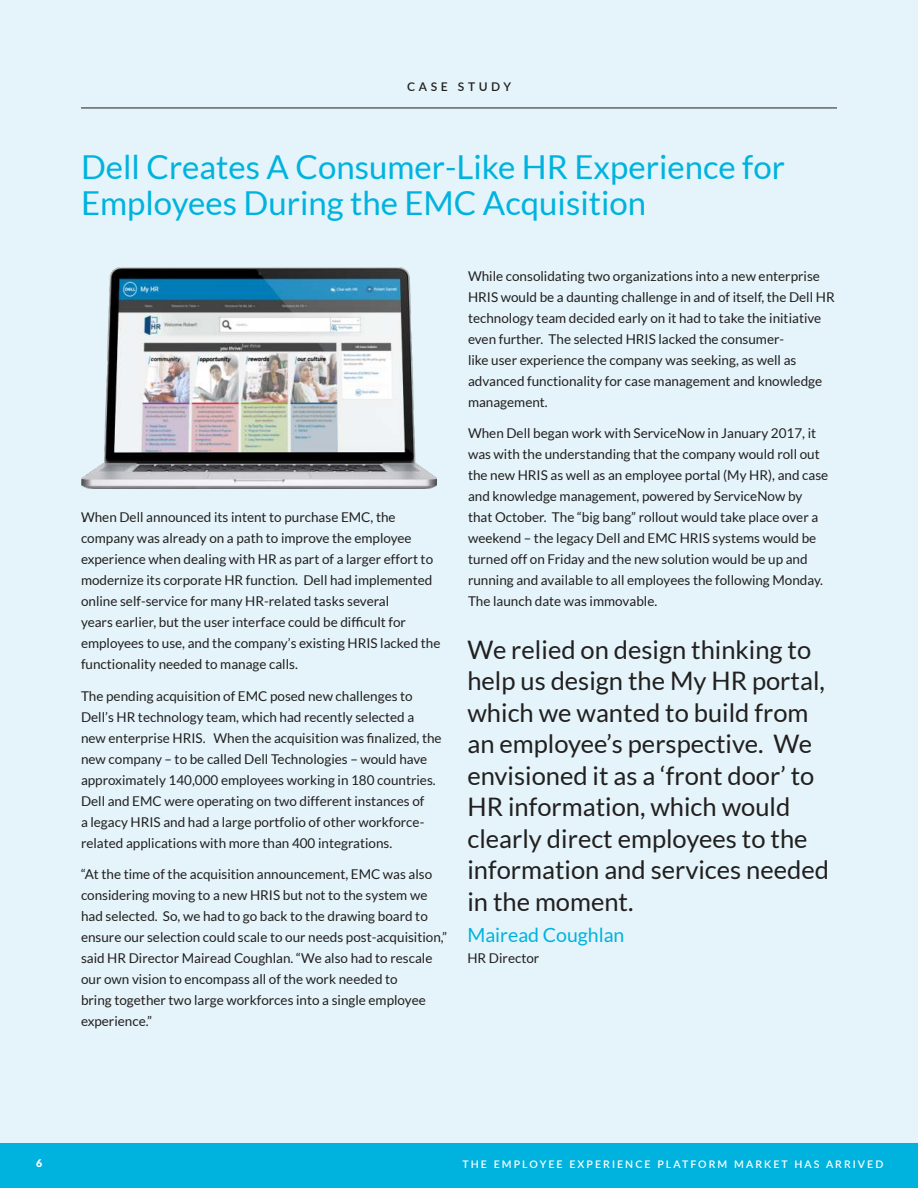
<style>
.page{position:relative;width:918px;height:1188px;background:#e4f4fa}
.page>*{position:absolute;margin:0;border:0;box-sizing:border-box;transform-origin:0 0}
.t1{font:33px/36.6px "Lato";color:#00b3de}
.t2{font:25.5px/31.5px "Lato";color:#221f1f}
.t3{font:19.5px "Lato";color:#00b3de}
.t4{font:13.5px/21px "Lato";color:#221f1f}
.t5{font:600 12px "Lato";letter-spacing:.3em;color:#221f1f}
.t6{font:600 10.5px "Lato";letter-spacing:.2em;color:#fff}
.t7{font:900 10.5px "Lato";color:#fff}
</style>
<div class="page">
<div style="left:0;top:1143px;width:918px;height:45px;background:#00b3de"></div>
<hr style="left:81px;top:108px;width:756px;height:1px;background:#221f1f">
<img style="left:81px;top:268px;width:355px;height:221px">
<p class="t5" style="left:407px;top:80px;width:105px">CASE STUDY</p>
<h1 class="t1" style="left:81px;top:150px;width:706px">Dell Creates A Consumer-Like HR Experience for<br>Employees During the EMC Acquisition</h1>
<p class="t4" style="left:81px;top:507px;width:361px">.When Dell announced its intent to purchase EMC, the company was already on a path to improve the employee experience when dealing with HR as part of a larger effort to modernize its corporate HR function. Dell had implemented online self-service for many HR-related tasks several<br>years earlier, but the user interface could be difficult for employees to use, and the company’s existing HRIS lacked the functionality needed to manage calls.</p>
<p class="t4" style="left:81px;top:686px;width:362px">The pending acquisition of EMC posed new challenges to Dell’s HR technology team, which had recently selected a new enterprise HRIS. When the acquisition was finalized, the new company – to be called Dell Technologies – would have approximately 140,000 employees working in 180 countries.<br>Dell and EMC were operating on two different instances of<br>a legacy HRIS and had a large portfolio of other workforce&shy;related applications with more than 400 integrations.</p>
<p class="t4" style="left:81px;top:864px;width:368px">“At the time of the acquisition announcement, EMC was also considering moving to a new HRIS but not to the system we had selected. So, we had to go back to the drawing board to ensure our selection could scale to our needs post-acquisition,” said HR Director Mairead Coughlan. “We also had to rescale our own vision to encompass all of the work needed to<br>bring together two large workforces into a single employee experience.”</p>
<p class="t4" style="left:468px;top:266px;width:368px">While consolidating two organizations into a new enterprise HRIS would be a daunting challenge in and of itself, the Dell HR technology team decided early on it had to take the initiative even further. The selected HRIS lacked the consumer-<br>like user experience the company was seeking, as well as advanced functionality for case management and knowledge management.</p>
<p class="t4" style="left:468px;top:423px;width:362px">When Dell began work with ServiceNow in January 2017, it was with the understanding that the company would roll out the new HRIS as well as an employee portal (My HR), and case and knowledge management, powered by ServiceNow by that October. The “big bang” rollout would take place over a weekend – the legacy Dell and EMC HRIS systems would be turned off on Friday and the new solution would be up and running and available to all employees the following Monday.<br>The launch date was immovable.</p>
<p class="t2" style="left:467px;top:635px;width:363px">We relied on design thinking to help us design the My HR portal, which we wanted to build from an employee’s perspective. We envisioned it as a ‘front door’ to<br>HR information, which would clearly direct employees to the information and services needed in the moment.</p>
<h3 class="t3" style="left:467px;top:926px;width:159px">Mairead Coughlan</h3>
<p class="t4" style="left:467px;top:948px;width:73px">HR Director</p>
<p class="t7" style="left:36px;top:1159px;width:8px">6</p>
<p class="t6" style="left:462px;top:1158px;width:423px">THE EMPLOYEE EXPERIENCE PLATFORM MARKET HAS ARRIVED</p>
</div>
